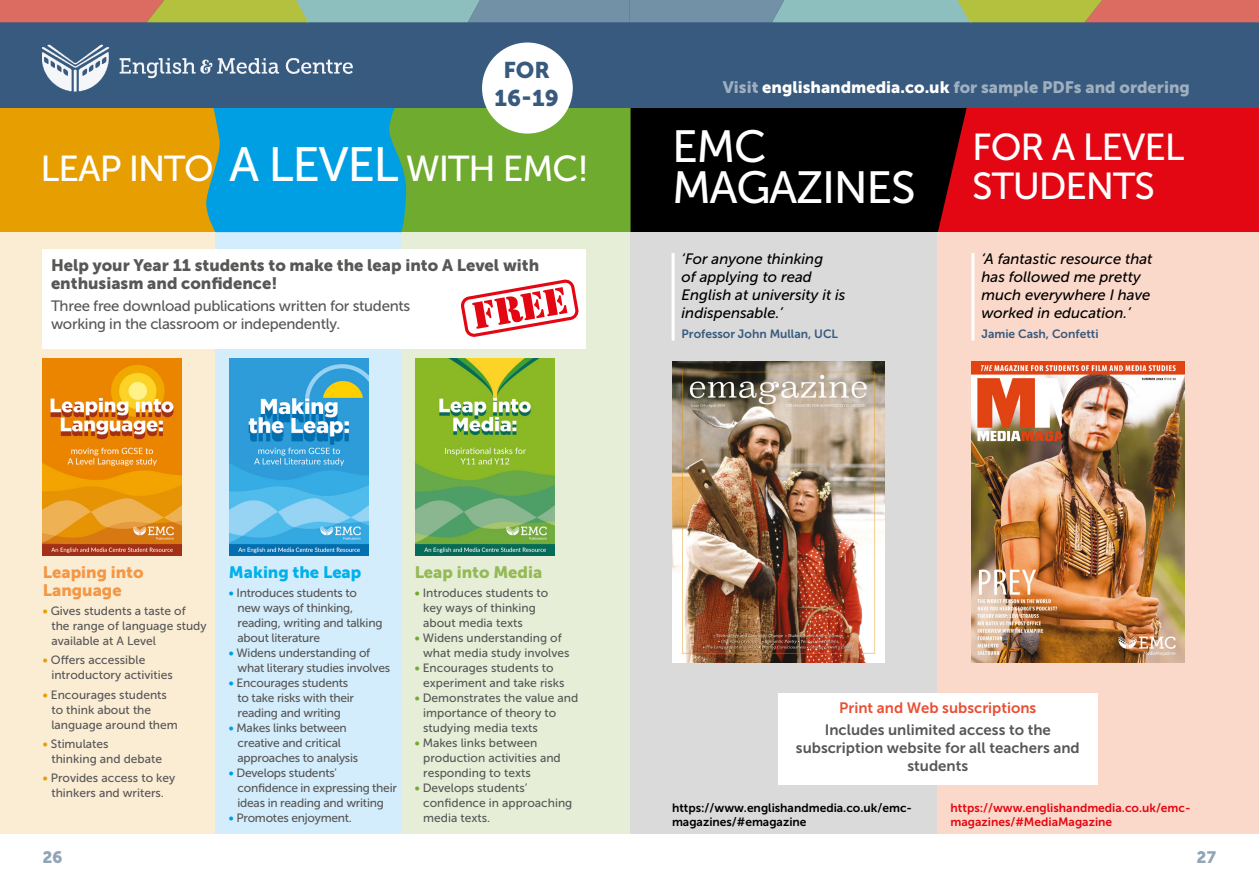
<style>
.page{position:relative;width:1259px;height:893px;background:#fff}
.page>*{position:absolute;margin:0;border:0;box-sizing:border-box;transform-origin:0 0}
.t1{font:45px/40.2px "Museo Sans 500";letter-spacing:-.03em;color:#fff}
.t2{font:37.5px/39.3px "Museo Sans 500";letter-spacing:-.03em;color:#fff}
.t3{font:36px "Museo Sans 500";letter-spacing:-.03em;color:#fff}
.t4{font:22.65px/28px "Museo Sans 900";color:#375a7e;text-align:center}
.t5{font:16.5px/18px "Museo Sans 900";color:#575756}
.t6{font:16.5px "Museo Sans 900";color:#9fafc0}
.t7{font:16.5px/18px "Museo Sans 900";color:#f49745}
.t8{font:16.5px "Museo Sans 900";color:#00b1eb}
.t9{font:16.5px "Museo Sans 900";color:#93ba55}
.t10{font:16.5px "Museo Sans 900";color:#91a5b7}
.t11{font:italic 15px/18px "Museo Sans 500";color:#000}
.t12{font:15px/18px "Museo Sans 500";letter-spacing:-.02em;color:#575756}
.t13{font:15px/18px "Museo Sans 700";color:#575756;text-align:center}
.t14{font:15px "Museo Sans 700";color:#e94f35}
.t15{font:12px/15px "Museo Sans 500";color:#575756}
.t16{font:12px/15px "Museo Sans 500";letter-spacing:-.02em;color:#575756}
.t17{font:12px/13.5px "Museo Sans 700";color:#e30613}
.t18{font:12px/13.5px "Museo Sans 700";color:#000}
.t19{font:12px "Museo Sans 700";color:#375a7e}
.s1{font-size:48px}
.s2{color:#fff}
.s3{font-family:"Museo Sans 700";font-style:italic;color:#e79e00}
.s4{font-family:"Museo Sans 700";font-style:italic;color:#009fe3}
.s5{font-family:"Museo Sans 700";font-style:italic;color:#6fab2e}
</style>
<div class="page">
<div style="left:0;top:107px;width:228px;height:125px;background:#e79e00"></div>
<div style="left:381px;top:107px;width:267px;height:125px;background:#6fab2e"></div>
<div style="left:0;top:232px;width:215px;height:601px;background:#fbecd4"></div>
<div style="left:215px;top:232px;width:186px;height:601px;background:#d4edfc"></div>
<div style="left:401px;top:232px;width:247px;height:601px;background:#e7eed8"></div>
<img style="left:43px;top:359px;width:139px;height:197px">
<img style="left:229px;top:359px;width:139px;height:197px">
<img style="left:415px;top:359px;width:139px;height:197px">
<div style="left:43px;top:250px;width:543px;height:99px;background:#fff"></div>
<svg style="left:205px;top:107px;width:203px;height:125px;background:#0e9ed1"></svg>
<svg style="left:462px;top:280px;width:116px;height:57px"></svg>
<div style="left:923px;top:107px;width:336px;height:125px;background:#e30613"></div>
<div style="left:630px;top:107px;width:337px;height:125px;background:#000"></div>
<div style="left:630px;top:232px;width:308px;height:601px;background:#dadada"></div>
<div style="left:938px;top:232px;width:321px;height:601px;background:#fbd9ca"></div>
<img style="left:972px;top:361px;width:213px;height:302px">
<img style="left:672px;top:361px;width:212px;height:301px">
<div style="left:778px;top:693px;width:319px;height:91px;background:#fff"></div>
<hr style="left:671px;top:253px;width:3px;height:87px;background:#fff">
<hr style="left:971px;top:253px;width:3px;height:87px;background:#fff">
<div style="left:0;top:0;width:629px;height:107px;background:#375a7e"></div>
<div style="left:629px;top:0;width:630px;height:107px;background:#375a7e"></div>
<svg style="left:0;top:0;width:1259px;height:22px;background:#a29e84"></svg>
<img style="left:43px;top:44px;width:310px;height:48px">
<div style="left:482px;top:43px;width:91px;height:91px;background:#fff;border-radius:50%"></div>
<h3 class="t4" style="left:494px;top:56px;width:66px">FOR<br>16-19</h3>
<h3 class="t3" style="left:41px;top:149px;width:549px">LEAP INTO <span class="s1">A LEVEL</span> WITH EMC!</h3>
<h3 class="t5" style="left:51px;top:256px;width:490px">Help your Year 11 students to make the leap into A Level with enthusiasm and confidence!</h3>
<p class="t12" style="left:51px;top:297px;width:361px">Three free download publications written for students working in the classroom or independently.</p>
<h3 class="t6" style="left:723px;top:78px;width:468px">Visit <span class="s2">englishandmedia.co.uk</span> for sample PDFs and ordering</h3>
<h1 class="t1" style="left:672px;top:127px;width:245px">EMC<br>MAGAZINES</h1>
<p class="t11" style="left:681px;top:250px;width:165px">‘For anyone thinking<br>of applying to read<br>English at university it is indispensable.’</p>
<p class="t19" style="left:681px;top:327px;width:158px">Professor John Mullan, UCL</p>
<h2 class="t2" style="left:972px;top:127px;width:214px">FOR A LEVEL<br>STUDENTS</h2>
<p class="t11" style="left:981px;top:250px;width:173px">‘A fantastic resource that has followed me pretty much everywhere I have worked in education.’</p>
<p class="t19" style="left:981px;top:327px;width:119px">Jamie Cash, Confetti</p>
<h3 class="t7" style="left:43px;top:563px;width:102px">Leaping into<br>Language</h3>
<p class="t15" style="left:51px;top:604px;width:157px;text-indent:-9px"><span class="s3">•</span> Gives students a taste of the range of language study available at A Level</p>
<p class="t15" style="left:51px;top:653px;width:123px;text-indent:-9px"><span class="s3">•</span> Offers accessible introductory activities</p>
<p class="t15" style="left:51px;top:687px;width:128px;text-indent:-9px"><span class="s3">•</span> Encourages students to think about the language around them</p>
<p class="t15" style="left:51px;top:736px;width:112px;text-indent:-9px"><span class="s3">•</span> Stimulates<br>thinking and debate</p>
<p class="t15" style="left:43px;top:771px;width:134px;text-align:center"><span class="s3">•</span> Provides access to key thinkers and writers.</p>
<h3 class="t8" style="left:229px;top:563px;width:134px">Making the Leap</h3>
<p class="t16" style="left:237px;top:586px;width:146px;text-indent:-9px"><span class="s4">•</span> Introduces students to new ways of thinking, reading, writing and talking about literature</p>
<p class="t16" style="left:237px;top:646px;width:154px;text-indent:-9px"><span class="s4">•</span> Widens understanding of what literary studies involves</p>
<p class="t16" style="left:237px;top:676px;width:118px;text-indent:-9px"><span class="s4">•</span> Encourages students to take risks with their reading and writing</p>
<p class="t16" style="left:237px;top:721px;width:122px;text-indent:-9px"><span class="s4">•</span> Makes links between creative and critical approaches to analysis</p>
<p class="t16" style="left:237px;top:766px;width:161px;text-indent:-9px"><span class="s4">•</span> Develops students' confidence in expressing their ideas in reading and writing</p>
<p class="t16" style="left:229px;top:811px;width:124px"><span class="s4">•</span> Promotes enjoyment.</p>
<h3 class="t9" style="left:415px;top:563px;width:129px">Leap into Media</h3>
<p class="t15" style="left:423px;top:586px;width:127px;text-indent:-9px"><span class="s5">•</span> Introduces students to key ways of thinking about media texts</p>
<p class="t15" style="left:423px;top:631px;width:148px;text-indent:-9px"><span class="s5">•</span> Widens understanding of what media study involves</p>
<p class="t15" style="left:423px;top:661px;width:143px;text-indent:-9px"><span class="s5">•</span> Encourages students to experiment and take risks</p>
<p class="t15" style="left:423px;top:691px;width:157px;text-indent:-9px"><span class="s5">•</span> Demonstrates the value and importance of theory to studying media texts</p>
<p class="t15" style="left:423px;top:736px;width:139px;text-indent:-9px"><span class="s5">•</span> Makes links between production activities and responding to texts</p>
<p class="t15" style="left:423px;top:781px;width:151px;text-indent:-9px"><span class="s5">•</span> Develops students’ confidence in approaching media texts.</p>
<p class="t14" style="left:839px;top:699px;width:199px">Print and Web subscriptions</p>
<p class="t13" style="left:796px;top:721px;width:285px">Includes unlimited access to the subscription website for all teachers and students</p>
<p class="t18" style="left:672px;top:801px;width:241px">https://www.englishandmedia.co.uk/emc&shy;magazines/#emagazine</p>
<p class="t17" style="left:950px;top:801px;width:241px">https://www.englishandmedia.co.uk/emc&shy;magazines/#MediaMagazine</p>
<h3 class="t10" style="left:43px;top:848px;width:21px">26</h3>
<h3 class="t10" style="left:1196px;top:848px;width:21px">27</h3>
</div>
